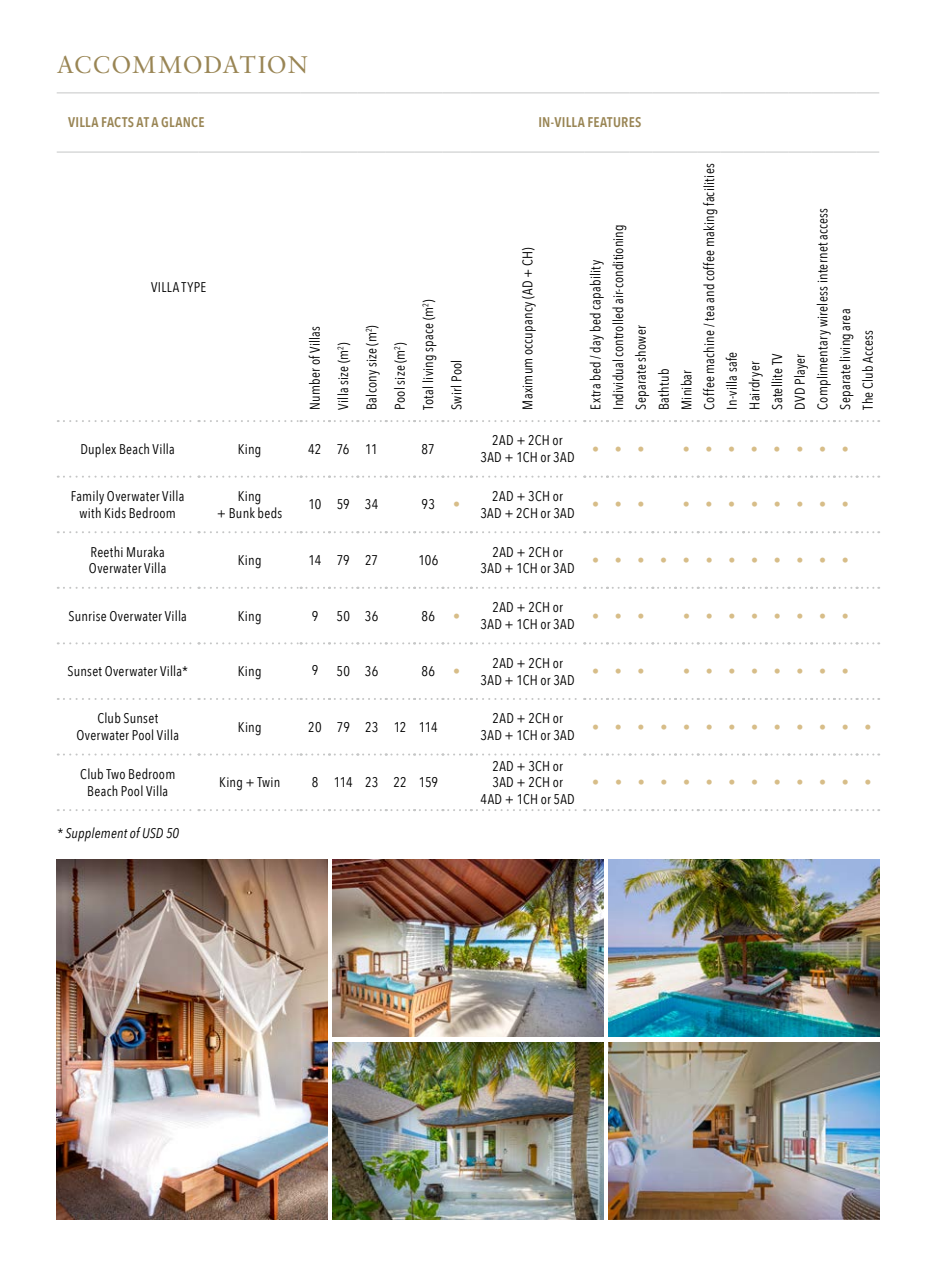
<style>
.page{position:relative;width:936px;height:1276px;background:#fff}
.page>*{position:absolute;margin:0;border:0;box-sizing:border-box;transform-origin:0 0}
.t1{font:24px "Sabon";letter-spacing:.04em;color:#998554}
.t2{font:14px/16.8px "Avenir Next Condensed";letter-spacing:.02em;color:#000;text-align:center}
.t3{font:14px "Avenir Next Condensed";color:#d7bd88}
.t4{font:600 14px "Avenir Next Condensed";letter-spacing:.02em;color:#998554}
.t5{font:14px "Avenir Next Condensed";letter-spacing:-.01em;color:#000}
.t6{font:italic 14px "Avenir Next Condensed";letter-spacing:.015em;color:#000}
</style>
<div class="page">
<img style="left:333px;top:1042px;width:270px;height:177px">
<img style="left:609px;top:1042px;width:270px;height:177px">
<img style="left:609px;top:860px;width:270px;height:176px">
<img style="left:57px;top:860px;width:270px;height:359px">
<img style="left:333px;top:860px;width:270px;height:176px">
<hr style="left:57px;top:92px;width:141px;height:1px;background:#c5c6c6">
<hr style="left:198px;top:92px;width:102px;height:1px;background:#c5c6c6">
<svg style="left:300px;top:92px;width:171px;height:1px"></svg>
<hr style="left:471px;top:92px;width:113px;height:1px;background:#c5c6c6">
<svg style="left:584px;top:92px;width:295px;height:1px"></svg>
<hr style="left:57px;top:152px;width:141px;height:1px;background:#c5c6c6">
<hr style="left:198px;top:152px;width:102px;height:1px;background:#c5c6c6">
<svg style="left:300px;top:152px;width:171px;height:1px"></svg>
<hr style="left:471px;top:152px;width:113px;height:1px;background:#c5c6c6">
<svg style="left:584px;top:152px;width:295px;height:1px"></svg>
<svg style="left:58px;top:420px;width:821px;height:2px"></svg>
<svg style="left:58px;top:476px;width:821px;height:2px"></svg>
<svg style="left:58px;top:531px;width:821px;height:2px"></svg>
<svg style="left:58px;top:587px;width:821px;height:2px"></svg>
<svg style="left:58px;top:642px;width:821px;height:2px"></svg>
<svg style="left:58px;top:698px;width:821px;height:2px"></svg>
<svg style="left:58px;top:753px;width:821px;height:2px"></svg>
<svg style="left:58px;top:809px;width:821px;height:2px"></svg>
<h1 class="t1" style="left:57px;top:50px;width:252px">ACCOMMODATION</h1>
<p class="t4" style="left:68px;top:110px;width:138px">VILLA FACTS AT A GLANCE</p>
<p class="t4" style="left:538px;top:110px;width:105px">IN-VILLA FEATURES</p>
<p class="t2" style="left:151px;top:277px;width:57px">VILLA TYPE</p>
<p class="t2" style="left:300px;top:410px;width:111px;line-height:28.4px;text-align:left;rotate:-90deg">Number of Villas<br>Villa size (m<sup>2</sup>)<br>Balcony size (m<sup>2</sup>)<br>Pool size (m<sup>2</sup>)<br>Total living space (m<sup>2</sup>)<br>Swirl Pool</p>
<p class="t2" style="left:518px;top:410px;width:164px;rotate:-90deg">Maximum occupancy (AD + CH)</p>
<p class="t2" style="left:583px;top:410px;width:248px;line-height:22.6px;text-align:left;rotate:-90deg">Extra bed / day bed capability<br>Individual controlled air-conditioning<br>Separate shower<br>Bathtub<br>Minibar<br>Coffee machine / tea and coffee making facilities<br>In-villa safe<br>Hairdryer<br>Satellite TV<br>DVD Player<br>Complimentary wireless internet access<br>Separate living area<br>The Club Access</p>
<p class="t2" style="left:80px;top:440px;width:96px">Duplex Beach Villa</p>
<p class="t2" style="left:238px;top:440px;width:25px">King</p>
<p class="t2" style="left:308px;top:440px;width:71px">42 76 11</p>
<p class="t2" style="left:421px;top:440px;width:15px">87</p>
<p class="t2" style="left:480px;top:431px;width:96px">2AD + 2CH or<br>3AD + 1CH or 3AD</p>
<p class="t3" style="left:592px;top:437px;width:54px">•••</p>
<p class="t3" style="left:682px;top:437px;width:167px">••••••••</p>
<p class="t2" style="left:71px;top:487px;width:115px">Family Overwater Villa with Kids Bedroom</p>
<p class="t2" style="left:217px;top:487px;width:67px">King<br>+ Bunk beds</p>
<p class="t2" style="left:308px;top:495px;width:71px">10 59 34</p>
<p class="t2" style="left:421px;top:495px;width:15px">93</p>
<p class="t3" style="left:453px;top:492px;width:8px">•</p>
<p class="t2" style="left:480px;top:487px;width:96px">2AD + 3CH or<br>3AD + 2CH or 3AD</p>
<p class="t3" style="left:592px;top:492px;width:54px">•••</p>
<p class="t3" style="left:683px;top:492px;width:167px">••••••••</p>
<p class="t2" style="left:89px;top:542px;width:79px;text-align:left">Reethi Muraka<br>Overwater Villa</p>
<p class="t2" style="left:238px;top:551px;width:25px">King</p>
<p class="t2" style="left:308px;top:551px;width:71px">14 79 27</p>
<p class="t2" style="left:418px;top:551px;width:21px">106</p>
<p class="t2" style="left:480px;top:542px;width:96px">2AD + 2CH or<br>3AD + 1CH or 3AD</p>
<p class="t3" style="left:592px;top:548px;width:258px">••••••••••••</p>
<p class="t2" style="left:68px;top:606px;width:120px">Sunrise Overwater Villa</p>
<p class="t2" style="left:238px;top:606px;width:25px">King</p>
<p class="t2" style="left:336px;top:606px;width:43px">50 36</p>
<p class="t2" style="left:421px;top:606px;width:15px">86</p>
<p class="t3" style="left:453px;top:604px;width:8px">•</p>
<p class="t2" style="left:480px;top:598px;width:96px">2AD + 2CH or<br>3AD + 1CH or 3AD</p>
<p class="t3" style="left:592px;top:604px;width:54px">•••</p>
<p class="t3" style="left:683px;top:604px;width:167px">••••••••</p>
<p class="t2" style="left:67px;top:662px;width:122px">Sunset Overwater Villa*</p>
<p class="t2" style="left:238px;top:662px;width:25px">King</p>
<p class="t2" style="left:336px;top:662px;width:43px">50 36</p>
<p class="t2" style="left:421px;top:662px;width:15px">86</p>
<p class="t3" style="left:453px;top:659px;width:8px">•</p>
<p class="t2" style="left:480px;top:654px;width:96px">2AD + 2CH or<br>3AD + 1CH or 3AD</p>
<p class="t3" style="left:592px;top:659px;width:54px">•••</p>
<p class="t3" style="left:683px;top:659px;width:167px">••••••••</p>
<p class="t2" style="left:76px;top:709px;width:104px">Club Sunset<br>Overwater Pool Villa</p>
<p class="t2" style="left:238px;top:718px;width:25px">King</p>
<p class="t5" style="left:308px;top:715px;width:131px">20 79 23 12 114</p>
<p class="t2" style="left:480px;top:709px;width:96px">2AD + 2CH or<br>3AD + 1CH or 3AD</p>
<p class="t3" style="left:592px;top:715px;width:281px">•••••••••••••</p>
<p class="t2" style="left:80px;top:765px;width:96px">Club Two Bedroom<br>Beach Pool Villa</p>
<p class="t2" style="left:219px;top:773px;width:63px">King + Twin</p>
<p class="t5" style="left:312px;top:770px;width:128px">8 114 23 22 159</p>
<p class="t2" style="left:312px;top:607px;width:8px">9</p>
<p class="t2" style="left:312px;top:661px;width:8px">9</p>
<p class="t2" style="left:480px;top:756px;width:96px">2AD + 3CH or<br>3AD + 2CH or<br>4AD + 1CH or 5AD</p>
<p class="t3" style="left:592px;top:770px;width:281px">•••••••••••••</p>
<p class="t6" style="left:57px;top:824px;width:124px">* Supplement of USD 50</p>
</div>
